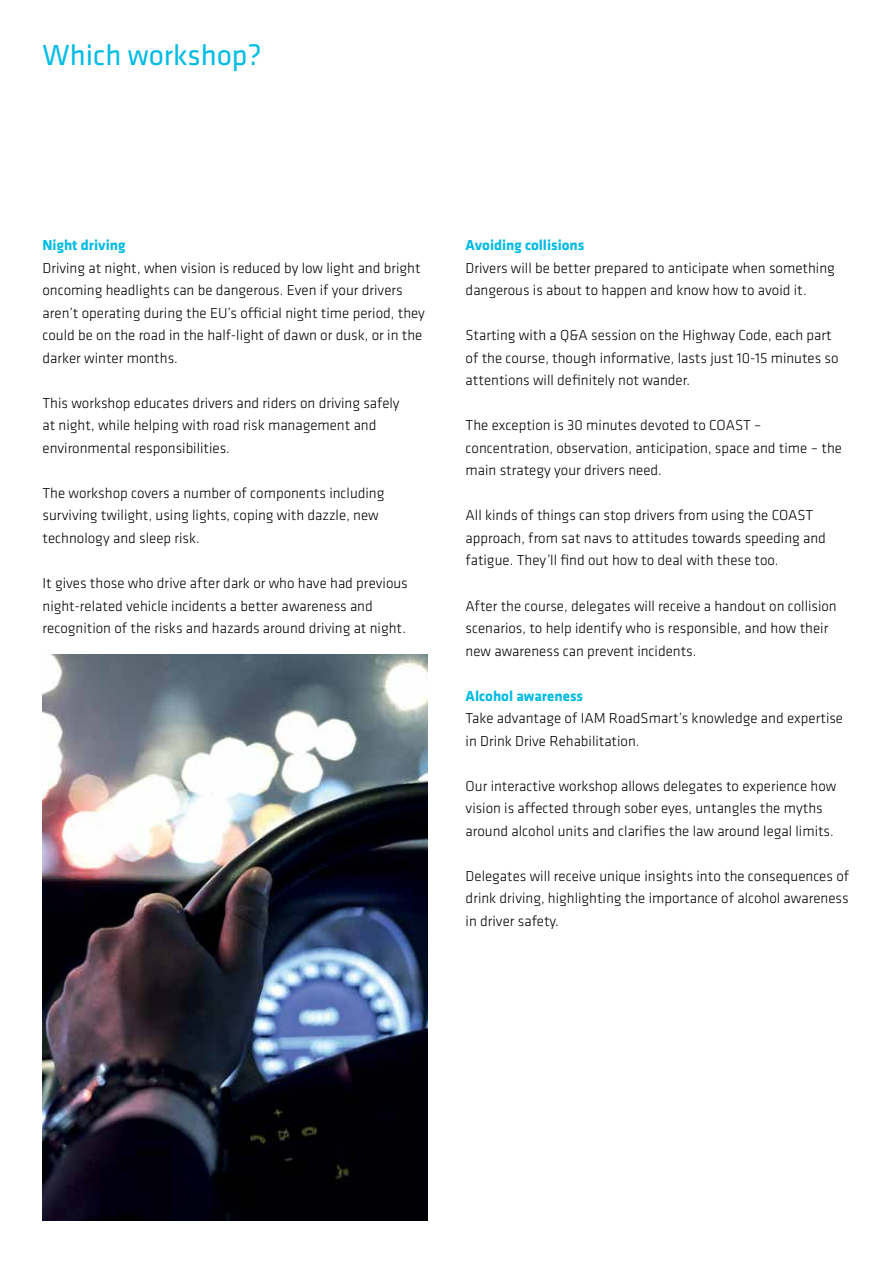
<style>
.page{position:relative;width:893px;height:1263px;background:#fff}
.page>*{position:absolute;margin:0;border:0;box-sizing:border-box;transform-origin:0 0}
.t1{font:30px "Klavika";color:#00bce4}
.t2{font:300 15px/22.5px "Klavika";color:#000}
.t3{font:700 15px "Klavika";color:#00bce4}
</style>
<div class="page">
<img style="left:43px;top:655px;width:384px;height:565px">
<h1 class="t1" style="left:43px;top:35px;width:221px">Which workshop?</h1>
<p class="t3" style="left:43px;top:235px;width:84px">Night driving</p>
<p class="t2" style="left:43px;top:257px;width:384px">Driving at night, when vision is reduced by low light and bright oncoming headlights can be dangerous. Even if your drivers aren’t operating during the EU’s official night time period, they could be on the road in the half-light of dawn or dusk, or in the darker winter months.</p>
<p class="t2" style="left:43px;top:392px;width:359px">This workshop educates drivers and riders on driving safely at night, while helping with road risk management and environmental responsibilities.</p>
<p class="t2" style="left:43px;top:482px;width:343px">The workshop covers a number of components including surviving twilight, using lights, coping with dazzle, new technology and sleep risk.</p>
<p class="t2" style="left:43px;top:572px;width:367px">It gives those who drive after dark or who have had previous night-related vehicle incidents a better awareness and recognition of the risks and hazards around driving at night.</p>
<p class="t3" style="left:466px;top:235px;width:120px">Avoiding collisions</p>
<p class="t2" style="left:466px;top:257px;width:371px">Drivers will be better prepared to anticipate when something dangerous is about to happen and know how to avoid it.</p>
<p class="t2" style="left:466px;top:324px;width:374px">Starting with a Q&amp;A session on the Highway Code, each part of the course, though informative, lasts just 10-15 minutes so attentions will definitely not wander.</p>
<p class="t2" style="left:466px;top:414px;width:378px">The exception is 30 minutes devoted to COAST – concentration, observation, anticipation, space and time – the main strategy your drivers need.</p>
<p class="t2" style="left:466px;top:504px;width:362px">All kinds of things can stop drivers from using the COAST approach, from sat navs to attitudes towards speeding and fatigue. They’ll find out how to deal with these too.</p>
<p class="t2" style="left:466px;top:594px;width:373px">After the course, delegates will receive a handout on collision scenarios, to help identify who is responsible, and how their new awareness can prevent incidents.</p>
<p class="t3" style="left:466px;top:685px;width:119px">Alcohol awareness</p>
<p class="t2" style="left:466px;top:707px;width:379px">Take advantage of IAM RoadSmart’s knowledge and expertise in Drink Drive Rehabilitation.</p>
<p class="t2" style="left:466px;top:774px;width:372px">Our interactive workshop allows delegates to experience how vision is affected through sober eyes, untangles the myths around alcohol units and clarifies the law around legal limits.</p>
<p class="t2" style="left:466px;top:864px;width:385px;text-align:justify">Delegates will receive unique insights into the consequences of drink driving, highlighting the importance of alcohol awareness in driver safety.</p>
</div>
